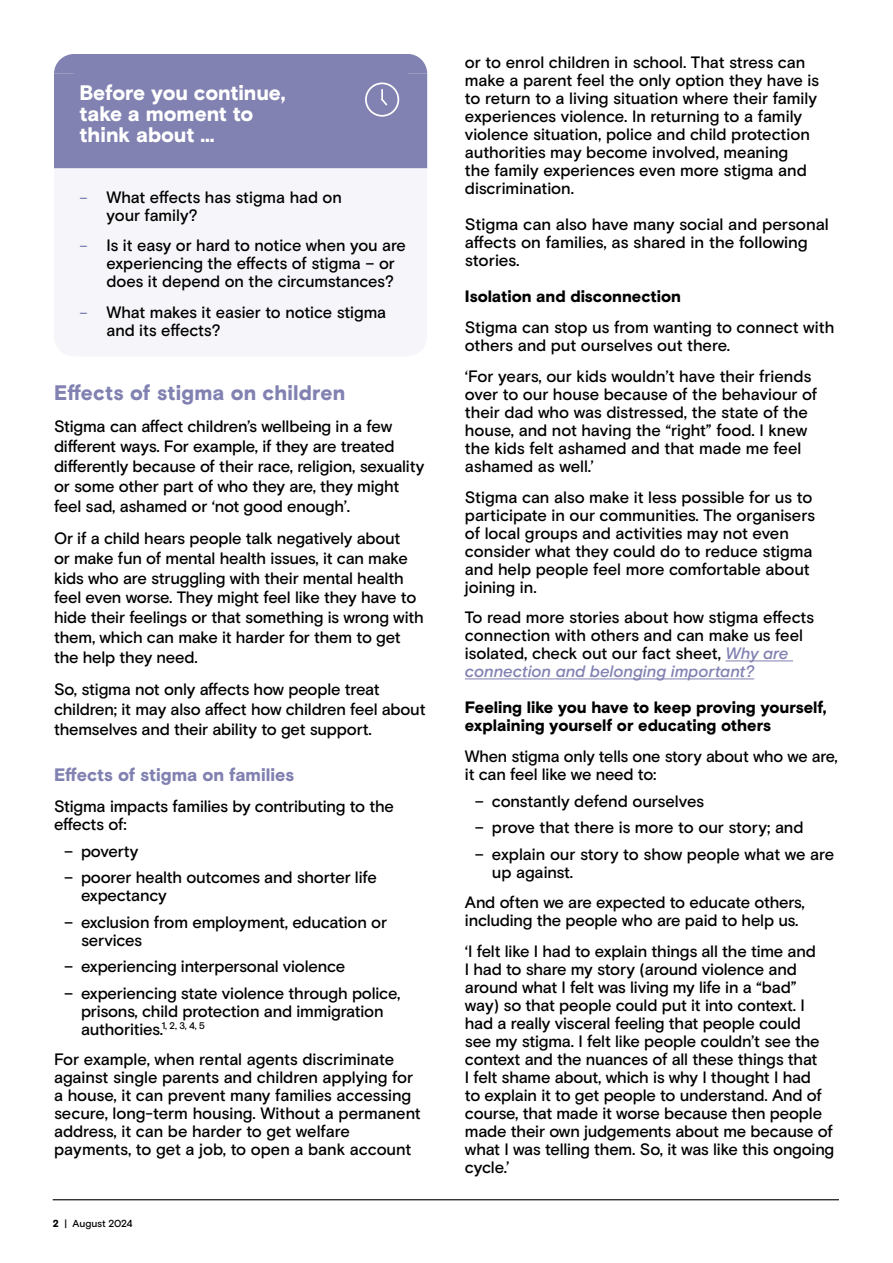
<style>
.page{position:relative;width:893px;height:1263px;background:#fff}
.page>*{position:absolute;margin:0;border:0;box-sizing:border-box;transform-origin:0 0}
.t1{font:900 21px/21px "Basis Grotesque Pro";letter-spacing:-.005em;color:#fff}
.t2{font:900 21px "Basis Grotesque Pro";letter-spacing:.01em;color:#8181b2}
.t3{font:900 18px "Basis Grotesque Pro";color:#8181b2}
.t4{font:500 16.5px/18px "Basis Grotesque Pro";letter-spacing:-.01em;color:#000}
.t5{font:900 16.5px/18px "Basis Grotesque Pro";letter-spacing:-.005em;color:#000}
.t6{font:500 10.2px "Basis Grotesque Pro";letter-spacing:-.015em;color:#000}
.s1{font-size:15px;color:#8181b2}
.s2{font-weight:900}
.s3{font-style:italic;color:#8181b2}
</style>
<div class="page">
<hr style="left:53px;top:1199px;width:786px;height:1px;background:#000">
<svg style="left:54px;top:168px;width:373px;height:1px"></svg>
<div style="left:54px;top:54px;width:373px;height:114px;background:#8181b2"></div>
<hr style="left:726px;top:660px;width:67px;height:1px;background:#8181b2">
<hr style="left:465px;top:678px;width:289px;height:1px;background:#8181b2">
<p class="t1" style="left:80px;top:83px;width:207px">Before you continue, take a moment to think about ...</p>
<p class="t4" style="left:107px;top:188px;width:237px;text-indent:-27px"><span class="s1">–</span> What effects has stigma had on your family?</p>
<p class="t4" style="left:107px;top:237px;width:301px;text-indent:-27px"><span class="s1">–</span> Is it easy or hard to notice when you are experiencing the effects of stigma – or does it depend on the circumstances?</p>
<p class="t4" style="left:107px;top:304px;width:281px;text-indent:-27px"><span class="s1">–</span> What makes it easier to notice stigma and its effects?</p>
<p class="t2" style="left:54px;top:380px;width:293px">Effects of stigma on children</p>
<p class="t4" style="left:54px;top:417px;width:372px;line-height:19.8px">Stigma can affect children’s wellbeing in a few different ways. For example, if they are treated differently because of their race, religion, sexuality or some other part of who they are, they might feel sad, ashamed or ‘not good enough’.</p>
<p class="t4" style="left:54px;top:529px;width:371px;line-height:19.8px">Or if a child hears people talk negatively about<br>or make fun of mental health issues, it can make kids who are struggling with their mental health feel even worse. They might feel like they have to hide their feelings or that something is wrong with them, which can make it harder for them to get the help they need.</p>
<p class="t4" style="left:54px;top:680px;width:373px;line-height:19.8px">So, stigma not only affects how people treat children; it may also affect how children feel about themselves and their ability to get support.</p>
<p class="t3" style="left:54px;top:764px;width:242px">Effects of stigma on families</p>
<p class="t4" style="left:54px;top:798px;width:342px">Stigma impacts families by contributing to the effects of:</p>
<p class="t4" style="left:64px;top:842px;width:76px">– poverty</p>
<p class="t4" style="left:81px;top:869px;width:297px;text-indent:-17px">– poorer health outcomes and shorter life expectancy</p>
<p class="t4" style="left:81px;top:913px;width:308px;text-indent:-17px">– exclusion from employment, education or services</p>
<p class="t4" style="left:64px;top:958px;width:283px">– experiencing interpersonal violence</p>
<p class="t4" style="left:81px;top:984px;width:321px;text-indent:-17px">– experiencing state violence through police, prisons, child protection and immigration authorities.<sup>1,</sup> <sup>2,</sup> <sup>3,</sup> <sup>4,</sup> <sup>5</sup></p>
<p class="t4" style="left:54px;top:1051px;width:368px">For example, when rental agents discriminate against single parents and children applying for a house, it can prevent many families accessing secure, long-term housing. Without a permanent address, it can be harder to get welfare payments, to get a job, to open a bank account</p>
<p class="t6" style="left:53px;top:1217px;width:81px"><span class="s2">2</span> | August 2024</p>
<p class="t4" style="left:465px;top:54px;width:356px">or to enrol children in school. That stress can make a parent feel the only option they have is to return to a living situation where their family experiences violence. In returning to a family violence situation, police and child protection authorities may become involved, meaning<br>the family experiences even more stigma and discrimination.</p>
<p class="t4" style="left:465px;top:216px;width:365px">Stigma can also have many social and personal affects on families, as shared in the following stories.</p>
<p class="t5" style="left:465px;top:288px;width:218px">Isolation and disconnection</p>
<p class="t4" style="left:465px;top:319px;width:371px">Stigma can stop us from wanting to connect with others and put ourselves out there.</p>
<p class="t4" style="left:465px;top:367px;width:354px">‘For years, our kids wouldn’t have their friends over to our house because of the behaviour of their dad who was distressed, the state of the house, and not having the “right” food. I knew the kids felt ashamed and that made me feel ashamed as well.’</p>
<p class="t4" style="left:465px;top:488px;width:352px">Stigma can also make it less possible for us to participate in our communities. The organisers of local groups and activities may not even consider what they could do to reduce stigma and help people feel more comfortable about joining in.</p>
<p class="t4" style="left:465px;top:609px;width:351px">To read more stories about how stigma effects connection with others and can make us feel isolated, check out our fact sheet, <span class="s3">Why are connection and belonging important?</span></p>
<p class="t5" style="left:465px;top:699px;width:363px">Feeling like you have to keep proving yourself, explaining yourself or educating others</p>
<p class="t4" style="left:465px;top:748px;width:374px">When stigma only tells one story about who we are, it can feel like we need to:</p>
<p class="t4" style="left:475px;top:792px;width:231px">– constantly defend ourselves</p>
<p class="t4" style="left:475px;top:819px;width:330px">– prove that there is more to our story; and</p>
<p class="t4" style="left:492px;top:845px;width:344px;text-indent:-17px">– explain our story to show people what we are up against.</p>
<p class="t4" style="left:465px;top:894px;width:341px">And often we are expected to educate others, including the people who are paid to help us.</p>
<p class="t4" style="left:465px;top:943px;width:371px">‘I felt like I had to explain things all the time and<br>I had to share my story (around violence and around what I felt was living my life in a “bad” way) so that people could put it into context. I had a really visceral feeling that people could<br>see my stigma. I felt like people couldn’t see the context and the nuances of all these things that<br>I felt shame about, which is why I thought I had<br>to explain it to get people to understand. And of course, that made it worse because then people made their own judgements about me because of what I was telling them. So, it was like this ongoing cycle.’</p>
</div>
